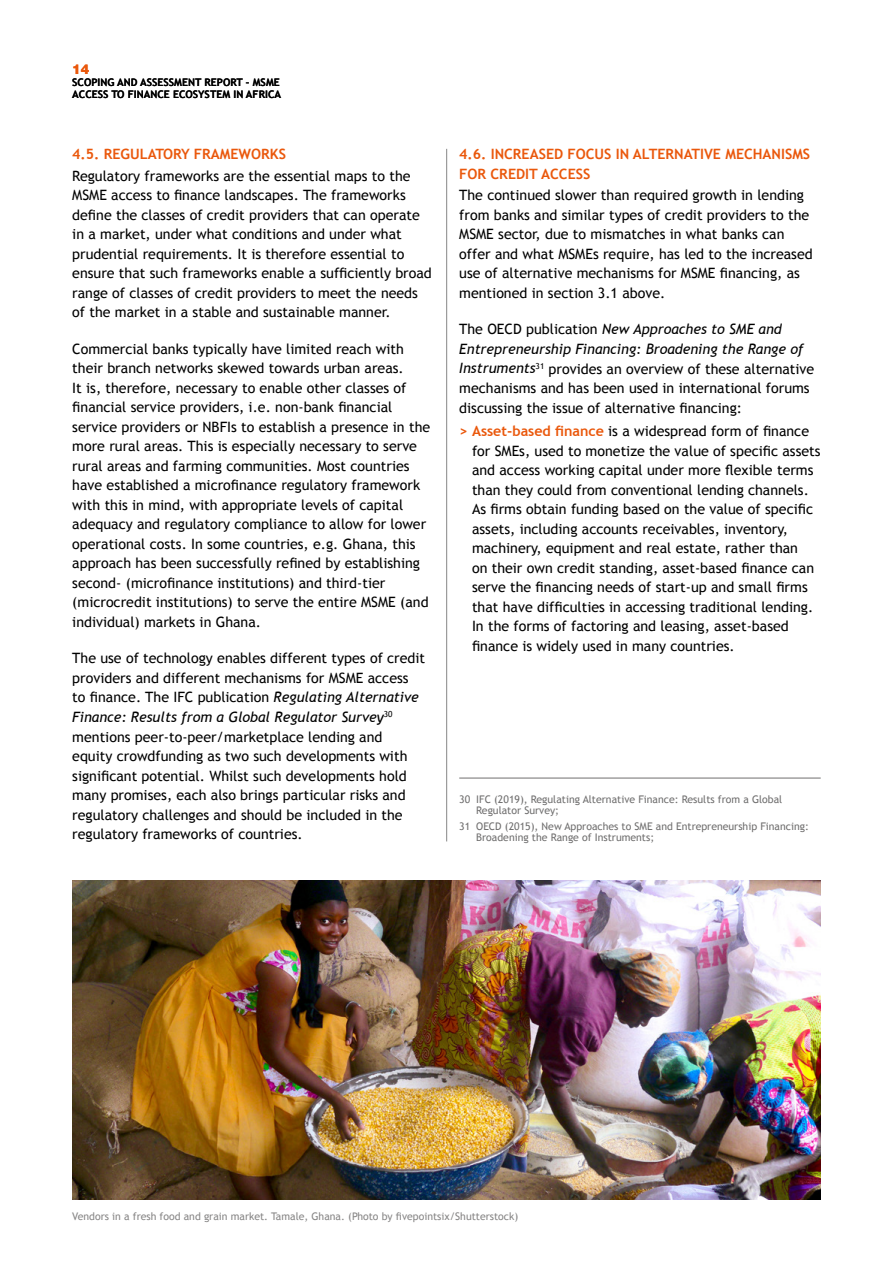
<style>
.page{position:relative;width:893px;height:1263px;background:#fff}
.page>*{position:absolute;margin:0;border:0;box-sizing:border-box;transform-origin:0 0}
.t1{font:14.25px/19.5px "Trebuchet MS";color:#000}
.t2{font:700 14.25px/19.5px "Trebuchet MS";color:#ea580c}
.t3{font:800 13.5px "Helvetica Neue";color:#ea580c}
.t4{font:10.5px/11.6px "Trebuchet MS";color:#706f6f}
.t5{font:10.5px "Trebuchet MS";color:#878686}
.t6{font:700 10.5px/12px "Trebuchet MS";color:#000}
.s1{font-style:italic}
.s2{font-weight:700;color:#ea580c}
</style>
<div class="page">
<hr style="left:446px;top:149px;width:1px;height:692px;background:#878787">
<hr style="left:459px;top:778px;width:362px;height:1px;background:#706f6f">
<img style="left:72px;top:880px;width:749px;height:319px">
<p class="t3" style="left:72px;top:61px;width:19px">14</p>
<p class="t6" style="left:72px;top:76px;width:210px">SCOPING AND ASSESSMENT REPORT – MSME<br>ACCESS TO FINANCE ECOSYSTEM IN AFRICA</p>
<p class="t2" style="left:72px;top:144px;width:215px">4.5. REGULATORY FRAMEWORKS</p>
<p class="t1" style="left:72px;top:166px;width:361px">Regulatory frameworks are the essential maps to the MSME access to finance landscapes. The frameworks define the classes of credit providers that can operate in a market, under what conditions and under what prudential requirements. It is therefore essential to ensure that such frameworks enable a sufficiently broad range of classes of credit providers to meet the needs of the market in a stable and sustainable manner.</p>
<p class="t1" style="left:72px;top:339px;width:359px">Commercial banks typically have limited reach with their branch networks skewed towards urban areas.<br>It is, therefore, necessary to enable other classes of financial service providers, i.e. non-bank financial service providers or NBFIs to establish a presence in the more rural areas. This is especially necessary to serve rural areas and farming communities. Most countries have established a microfinance regulatory framework with this in mind, with appropriate levels of capital adequacy and regulatory compliance to allow for lower operational costs. In some countries, e.g. Ghana, this approach has been successfully refined by establishing second- (microfinance institutions) and third-tier (microcredit institutions) to serve the entire MSME (and individual) markets in Ghana.</p>
<p class="t1" style="left:72px;top:649px;width:354px">The use of technology enables different types of credit providers and different mechanisms for MSME access to finance. The IFC publication <span class="s1">Regulating Alternative Finance: Results from a Global Regulator Survey</span><sup>30 </sup>mentions peer-to-peer/marketplace lending and equity crowdfunding as two such developments with significant potential. Whilst such developments hold many promises, each also brings particular risks and regulatory challenges and should be included in the regulatory frameworks of countries.</p>
<p class="t2" style="left:459px;top:145px;width:352px">4.6. INCREASED FOCUS IN ALTERNATIVE MECHANISMS<br>FOR CREDIT ACCESS</p>
<p class="t1" style="left:459px;top:186px;width:355px">The continued slower than required growth in lending from banks and similar types of credit providers to the MSME sector, due to mismatches in what banks can offer and what MSMEs require, has led to the increased use of alternative mechanisms for MSME financing, as mentioned in section 3.1 above.</p>
<p class="t1" style="left:459px;top:320px;width:357px">The OECD publication <span class="s1">New Approaches to SME and Entrepreneurship Financing: Broadening the Range of Instruments</span><sup>31</sup> provides an overview of these alternative mechanisms and has been used in international forums discussing the issue of alternative financing:</p>
<p class="t1" style="left:472px;top:422px;width:350px;text-indent:-13px"><span class="s2">&gt; Asset-based finance</span> is a widespread form of finance for SMEs, used to monetize the value of specific assets and access working capital under more flexible terms than they could from conventional lending channels.<br>As firms obtain funding based on the value of specific assets, including accounts receivables, inventory, machinery, equipment and real estate, rather than<br>on their own credit standing, asset-based finance can serve the financing needs of start-up and small firms that have difficulties in accessing traditional lending.<br>In the forms of factoring and leasing, asset-based finance is widely used in many countries.</p>
<p class="t4" style="left:476px;top:793px;width:308px;text-indent:-17px">30 IFC (2019), Regulating Alternative Finance: Results from a Global<br>Regulator Survey;</p>
<p class="t4" style="left:476px;top:820px;width:334px;text-indent:-17px">31 OECD (2015), New Approaches to SME and Entrepreneurship Financing:<br>Broadening the Range of Instruments;</p>
<p class="t5" style="left:72px;top:1210px;width:447px">Vendors in a fresh food and grain market. Tamale, Ghana. (Photo by fivepointsix/Shutterstock)</p>
</div>
